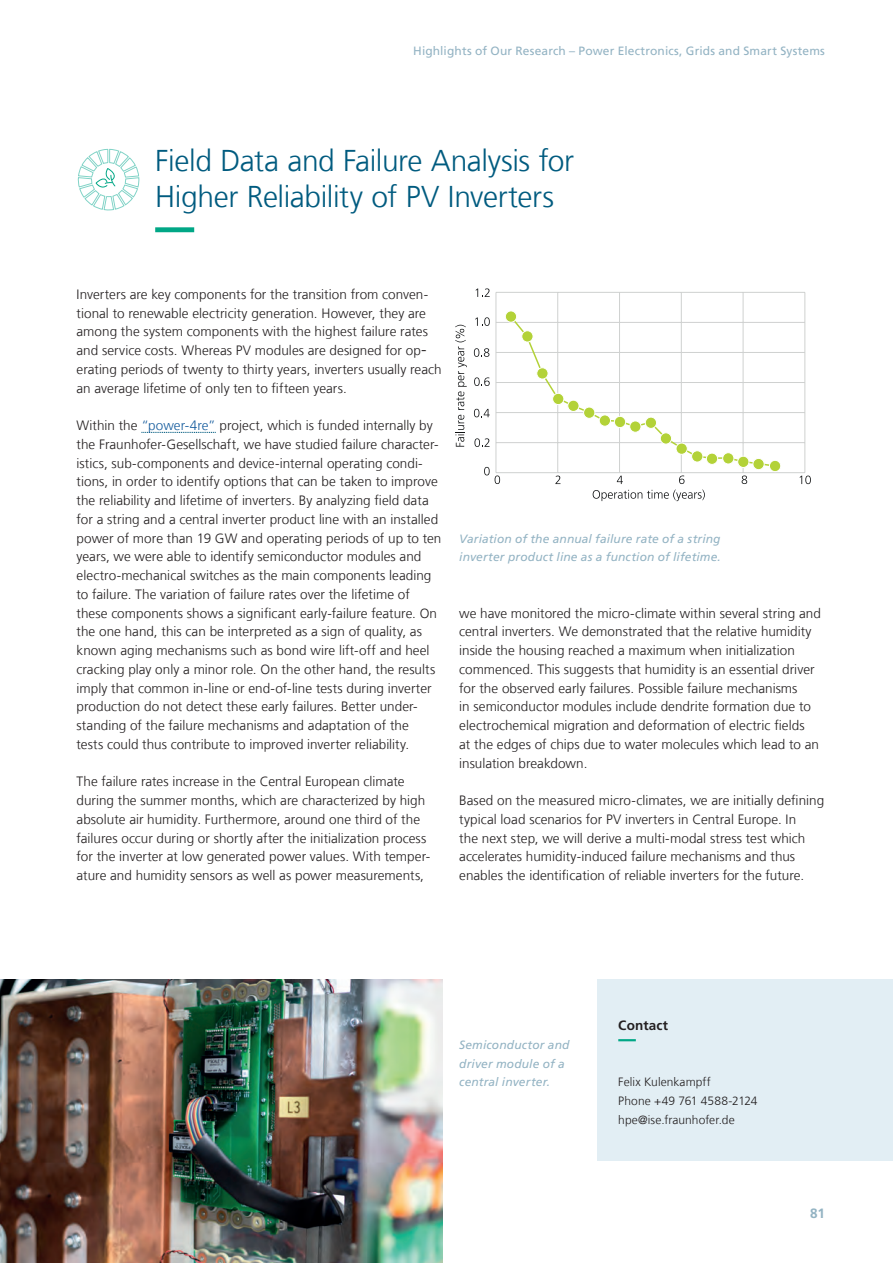
<style>
.page{position:relative;width:893px;height:1263px;background:#fff}
.page>*{position:absolute;margin:0;border:0;box-sizing:border-box;transform-origin:0 0}
.t1{font:300 30px/36px "Frutiger LT Com";letter-spacing:-.015em;color:#005b7f}
.t2{font:300 13.5px/18.8px "Frutiger LT Com";color:#231f20}
.t3{font:700 13.5px "Frutiger LT Com";letter-spacing:.01em;color:#231f20}
.t4{font:700 13.5px "Frutiger LT Com";color:#93b3c3}
.t5{font:italic 12px/18.8px "Frutiger LT Com";letter-spacing:.01em;color:#93b3c3}
.t6{font:12px "Frutiger LT Com";letter-spacing:.01em;color:#93b3c3}
.t7{font:300 12px/18.8px "Frutiger LT Com";letter-spacing:.005em;color:#231f20}
.s1{color:#175d9e}
</style>
<div class="page">
<svg style="left:455px;top:325px;width:12px;height:122px"></svg>
<svg style="left:141px;top:432px;width:75px;height:1px"></svg>
<svg style="left:155px;top:227px;width:40px;height:5px"></svg>
<div style="left:597px;top:979px;width:296px;height:182px;background:#e2eef4"></div>
<svg style="left:618px;top:1039px;width:18px;height:2px"></svg>
<hr style="left:496px;top:292px;width:309px;height:1px;background:#cfd1d0">
<hr style="left:496px;top:322px;width:309px;height:1px;background:#cfd1d0">
<hr style="left:496px;top:352px;width:309px;height:1px;background:#cfd1d0">
<hr style="left:496px;top:382px;width:309px;height:1px;background:#cfd1d0">
<hr style="left:496px;top:412px;width:309px;height:1px;background:#cfd1d0">
<hr style="left:496px;top:442px;width:309px;height:1px;background:#cfd1d0">
<hr style="left:496px;top:472px;width:309px;height:1px;background:#cfd1d0">
<hr style="left:805px;top:292px;width:1px;height:181px;background:#cfd1d0">
<hr style="left:743px;top:292px;width:1px;height:181px;background:#cfd1d0">
<hr style="left:681px;top:292px;width:1px;height:181px;background:#cfd1d0">
<hr style="left:619px;top:292px;width:1px;height:181px;background:#cfd1d0">
<hr style="left:557px;top:292px;width:1px;height:181px;background:#cfd1d0">
<hr style="left:496px;top:292px;width:1px;height:181px;background:#cfd1d0">
<svg style="left:508px;top:314px;width:261px;height:155px"></svg>
<div style="left:505px;top:311px;width:12px;height:11px;background:#b3d238;border-radius:50%"></div>
<div style="left:505px;top:311px;width:12px;height:11px;border:1px solid #fff;border-radius:50%"></div>
<div style="left:522px;top:331px;width:11px;height:11px;background:#b3d238;border-radius:50%"></div>
<div style="left:522px;top:331px;width:11px;height:11px;border:1px solid #fff;border-radius:50%"></div>
<div style="left:537px;top:368px;width:11px;height:11px;background:#b3d238;border-radius:50%"></div>
<div style="left:537px;top:368px;width:11px;height:11px;border:1px solid #fff;border-radius:50%"></div>
<div style="left:553px;top:393px;width:11px;height:12px;background:#b3d238;border-radius:50%"></div>
<div style="left:552px;top:393px;width:12px;height:12px;border:1px solid #fff;border-radius:50%"></div>
<div style="left:568px;top:400px;width:11px;height:11px;background:#b3d238;border-radius:50%"></div>
<div style="left:568px;top:400px;width:11px;height:12px;border:1px solid #fff;border-radius:50%"></div>
<div style="left:584px;top:407px;width:11px;height:11px;background:#b3d238;border-radius:50%"></div>
<div style="left:583px;top:407px;width:12px;height:11px;border:1px solid #fff;border-radius:50%"></div>
<div style="left:599px;top:415px;width:11px;height:11px;background:#b3d238;border-radius:50%"></div>
<div style="left:599px;top:415px;width:12px;height:11px;border:1px solid #fff;border-radius:50%"></div>
<div style="left:614px;top:416px;width:12px;height:12px;background:#b3d238;border-radius:50%"></div>
<div style="left:614px;top:416px;width:12px;height:12px;border:1px solid #fff;border-radius:50%"></div>
<div style="left:630px;top:421px;width:11px;height:11px;background:#b3d238;border-radius:50%"></div>
<div style="left:629px;top:421px;width:12px;height:11px;border:1px solid #fff;border-radius:50%"></div>
<div style="left:645px;top:417px;width:12px;height:11px;background:#b3d238;border-radius:50%"></div>
<div style="left:645px;top:417px;width:12px;height:12px;border:1px solid #fff;border-radius:50%"></div>
<div style="left:660px;top:433px;width:12px;height:11px;background:#b3d238;border-radius:50%"></div>
<div style="left:660px;top:433px;width:12px;height:11px;border:1px solid #fff;border-radius:50%"></div>
<div style="left:676px;top:443px;width:11px;height:11px;background:#b3d238;border-radius:50%"></div>
<div style="left:676px;top:443px;width:11px;height:11px;border:1px solid #fff;border-radius:50%"></div>
<div style="left:692px;top:451px;width:11px;height:11px;background:#b3d238;border-radius:50%"></div>
<div style="left:691px;top:451px;width:12px;height:11px;border:1px solid #fff;border-radius:50%"></div>
<div style="left:706px;top:453px;width:12px;height:11px;background:#b3d238;border-radius:50%"></div>
<div style="left:706px;top:453px;width:12px;height:12px;border:1px solid #fff;border-radius:50%"></div>
<div style="left:723px;top:453px;width:11px;height:11px;background:#b3d238;border-radius:50%"></div>
<div style="left:722px;top:452px;width:12px;height:12px;border:1px solid #fff;border-radius:50%"></div>
<div style="left:738px;top:456px;width:11px;height:11px;background:#b3d238;border-radius:50%"></div>
<div style="left:737px;top:456px;width:12px;height:12px;border:1px solid #fff;border-radius:50%"></div>
<div style="left:753px;top:458px;width:11px;height:12px;background:#b3d238;border-radius:50%"></div>
<div style="left:753px;top:458px;width:11px;height:12px;border:1px solid #fff;border-radius:50%"></div>
<div style="left:769px;top:460px;width:12px;height:12px;background:#b3d238;border-radius:50%"></div>
<div style="left:769px;top:460px;width:12px;height:12px;border:1px solid #fff;border-radius:50%"></div>
<svg style="left:555px;top:476px;width:5px;height:8px"></svg>
<svg style="left:593px;top:475px;width:112px;height:26px"></svg>
<svg style="left:742px;top:475px;width:5px;height:9px"></svg>
<svg style="left:799px;top:476px;width:12px;height:8px"></svg>
<svg style="left:476px;top:288px;width:14px;height:9px"></svg>
<svg style="left:475px;top:317px;width:15px;height:9px"></svg>
<svg style="left:474px;top:348px;width:15px;height:9px"></svg>
<svg style="left:474px;top:377px;width:16px;height:9px"></svg>
<svg style="left:474px;top:409px;width:16px;height:8px"></svg>
<svg style="left:474px;top:438px;width:16px;height:9px"></svg>
<svg style="left:484px;top:467px;width:16px;height:17px"></svg>
<img style="left:0;top:979px;width:442px;height:284px">
<svg style="left:78px;top:149px;width:61px;height:61px"></svg>
<p class="t6" style="left:413px;top:44px;width:413px">Highlights of Our Research – Power Electronics, Grids and Smart Systems</p>
<h1 class="t1" style="left:155px;top:143px;width:420px">Field Data and Failure Analysis for<br>Higher Reliability of PV Inverters</h1>
<p class="t2" style="left:77px;top:285px;width:367px">Inverters are key components for the transition from conven&shy;tional to renewable electricity generation. However, they are among the system components with the highest failure rates and service costs. Whereas PV modules are designed for op&shy;erating periods of twenty to thirty years, inverters usually reach an average lifetime of only ten to fifteen years.</p>
<p class="t2" style="left:77px;top:416px;width:366px">Within the <span class="s1">“power-4re”</span> project, which is funded internally by the Fraunhofer-Gesellschaft, we have studied failure character&shy;istics, sub-components and device-internal operating condi&shy;tions, in order to identify options that can be taken to improve the reliability and lifetime of inverters. By analyzing field data for a string and a central inverter product line with an installed power of more than 19 GW and operating periods of up to ten years, we were able to identify semiconductor modules and electro-mechanical switches as the main components leading to failure. The variation of failure rates over the lifetime of these components shows a significant early-failure feature. On the one hand, this can be interpreted as a sign of quality, as known aging mechanisms such as bond wire lift-off and heel cracking play only a minor role. On the other hand, the results imply that common in-line or end-of-line tests during inverter production do not detect these early failures. Better under&shy;standing of the failure mechanisms and adaptation of the<br>tests could thus contribute to improved inverter reliability.</p>
<p class="t2" style="left:77px;top:772px;width:355px">The failure rates increase in the Central European climate during the summer months, which are characterized by high absolute air humidity. Furthermore, around one third of the failures occur during or shortly after the initialization process for the inverter at low generated power values. With temper&shy;ature and humidity sensors as well as power measurements,</p>
<p class="t5" style="left:459px;top:529px;width:263px">Variation of the annual failure rate of a string inverter product line as a function of lifetime.</p>
<p class="t2" style="left:459px;top:604px;width:363px">we have monitored the micro-climate within several string and central inverters. We demonstrated that the relative humidity inside the housing reached a maximum when initialization commenced. This suggests that humidity is an essential driver for the observed early failures. Possible failure mechanisms<br>in semiconductor modules include dendrite formation due to electrochemical migration and deformation of electric fields<br>at the edges of chips due to water molecules which lead to an insulation breakdown.</p>
<p class="t2" style="left:459px;top:791px;width:366px">Based on the measured micro-climates, we are initially defining typical load scenarios for PV inverters in Central Europe. In<br>the next step, we will derive a multi-modal stress test which acceler ates humidity-induced failure mechanisms and thus enables the identification of reliable inverters for the future.</p>
<p class="t5" style="left:459px;top:1035px;width:112px">Semiconductor and driver module of a central inverter.</p>
<p class="t3" style="left:618px;top:1017px;width:51px">Contact</p>
<p class="t7" style="left:618px;top:1073px;width:141px">Felix Kulenkampff<br>Phone +49 761 4588-2124 hpe@ise.fraunhofer.de</p>
<p class="t4" style="left:810px;top:1205px;width:16px">81</p>
</div>
